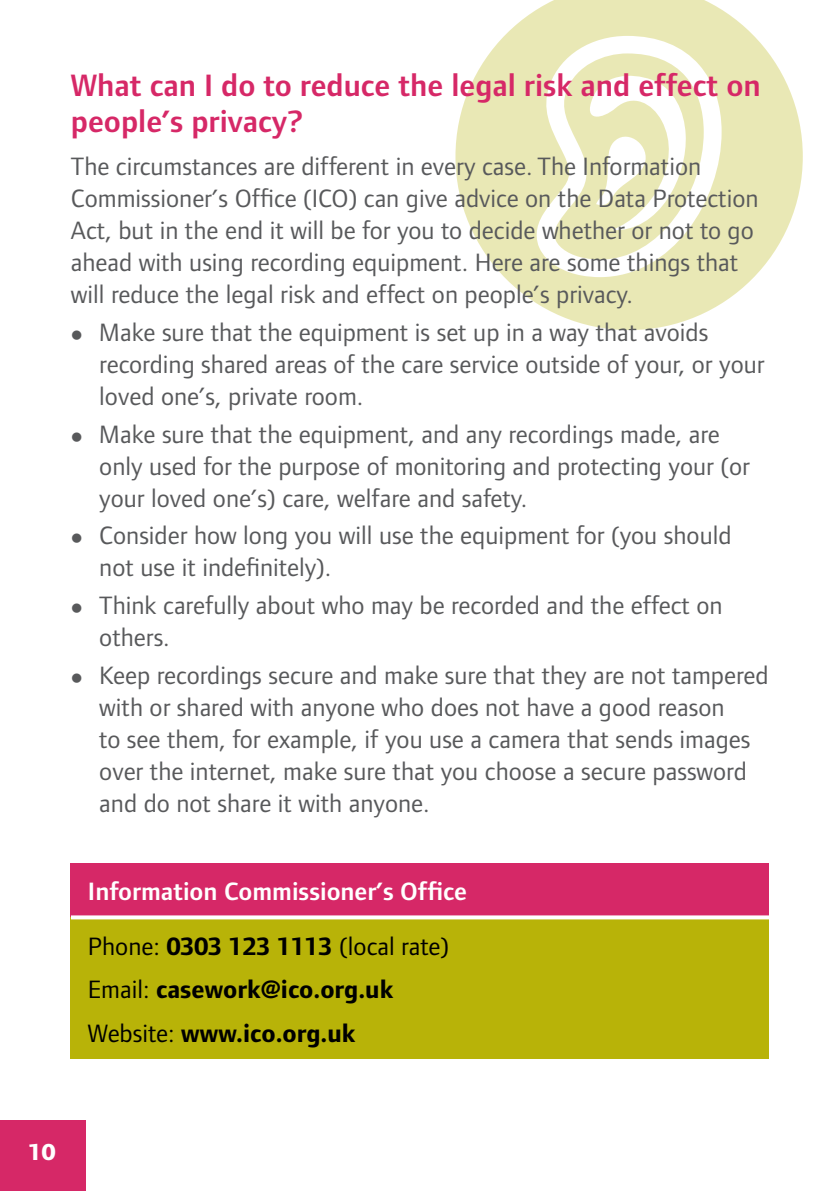
<style>
.page{position:relative;width:840px;height:1191px;background:#fff}
.page>*{position:absolute;margin:0;border:0;box-sizing:border-box;transform-origin:0 0}
.HeadB{font:600 32px/36px "Foundry Form Sans";color:#d62867}
.Body{font:26px/32px "Foundry Form Sans";color:#58595b}
.BoxText{font:700 26px "Foundry Form Sans";color:#000}
.Body-2{font:600 26px "Foundry Form Sans";color:#fff}
.BoxText-2{font:26px "Foundry Form Sans";color:#000}
.t1{font:800 24px "Foundry Form Sans";color:#fff}
.s1{font-weight:700}
.s2{font-weight:400}
</style>
<div class="page">
<div style="left:0;top:1120px;width:85px;height:71px;background:#d62867"></div>
<svg style="left:455px;top:0;width:347px;height:330px;fill:#e9e8b5"></svg>
<div style="left:71px;top:863px;width:697px;height:54px;background:#d62867"></div>
<div style="left:71px;top:917px;width:697px;height:141px;background:#b8b308"></div>
<svg style="left:71px;top:915px;width:697px;height:4px;fill:#fff"></svg>
<p class="HeadB" style="left:71px;top:67px;width:691px">What can I do to reduce the legal risk and effect on people’s privacy?</p>
<p class="Body" style="left:71px;top:150px;width:688px">The circumstances are different in every case. The Information Commissioner’s Office (ICO) can give advice on the Data Protection Act, but in the end it will be for you to decide whether or not to go ahead with using recording equipment. Here are some things that will reduce the legal risk and effect on people’s privacy.</p>
<p class="Body" style="left:99px;top:316px;width:666px">Make sure that the equipment is set up in a way that avoids recording shared areas of the care service outside of your, or your loved one’s, private room.</p>
<p class="Body" style="left:99px;top:418px;width:651px">Make sure that the equipment, and any recordings made, are only used for the purpose of monitoring and protecting your (or your loved one’s) care, welfare and safety.</p>
<p class="Body" style="left:99px;top:519px;width:633px">Consider how long you will use the equipment for (you should not use it indefinitely).</p>
<p class="Body" style="left:99px;top:589px;width:624px">Think carefully about who may be recorded and the effect on others.</p>
<p class="Body" style="left:99px;top:659px;width:670px">Keep recordings secure and make sure that they are not tampered with or shared with anyone who does not have a good reason<br>to see them, for example, if you use a camera that sends images over the internet, make sure that you choose a secure password and do not share it with anyone.</p>
<p class="Body-2" style="left:88px;top:877px;width:380px">Information Commissioner’s Office</p>
<p class="BoxText-2" style="left:88px;top:931px;width:362px">Phone: <span class="s1">0303 123 1113</span> (local rate)</p>
<p class="BoxText" style="left:88px;top:975px;width:307px"><span class="s2">Email:</span> casework@ico.org.uk</p>
<p class="BoxText" style="left:88px;top:1018px;width:269px"><span class="s2">Website:</span> www.ico.org.uk</p>
<p class="t1" style="left:28px;top:1138px;width:29px">10</p>
</div>
